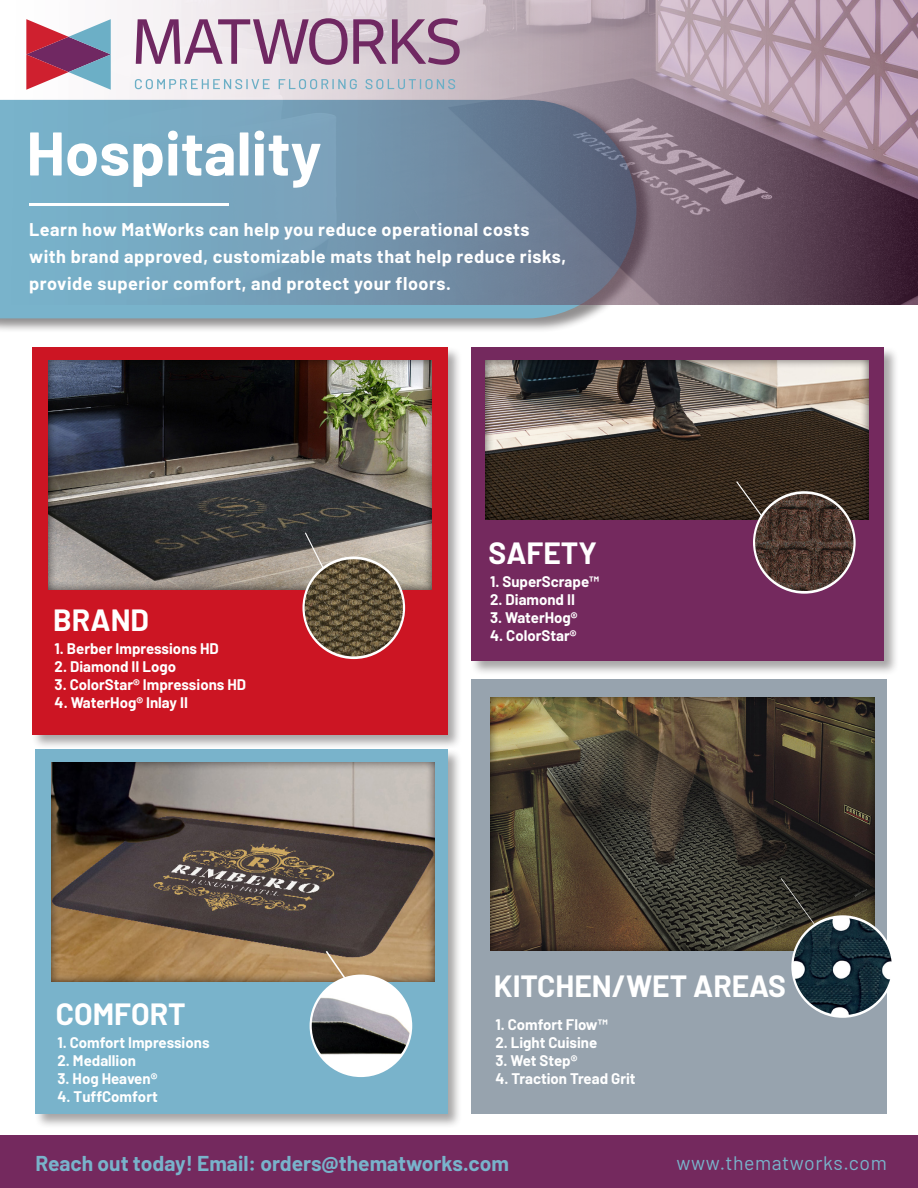
<style>
.page{position:relative;width:918px;height:1188px;background:#fff}
.page>*{position:absolute;margin:0;border:0;box-sizing:border-box;transform-origin:0 0}
.t1{font:700 61.5px "Barlow";color:#fff}
.t2{font:700 30px "Barlow";color:#fff}
.t3{font:700 21px "Barlow";color:#79b3cb}
.t4{font:19.5px "Barlow";letter-spacing:.03em;color:#79b3cb}
.t5{font:700 18px/27px "Barlow";letter-spacing:.03em;color:#fff}
.t6{font:700 15px "Barlow";color:#fff}
</style>
<div class="page">
<div style="left:0;top:98px;width:655px;height:235px;background:#231f20;opacity:.5"></div>
<svg style="left:0;top:100px;width:636px;height:218px;background:#83b6cc"></svg>
<svg style="left:1px;top:0;width:917px;height:305px;background:#8a92a5"></svg>
<div style="left:0;top:1136px;width:918px;height:52px;background:#74295e"></div>
<hr style="left:30px;top:203px;width:199px;height:2px;background:#fff">
<div style="left:472px;top:680px;width:415px;height:434px;background:#97a3ae"></div>
<div style="left:489px;top:697px;width:386px;height:257px;background:#231f20;opacity:.75"></div>
<svg style="left:781px;top:878px;width:45px;height:61px;background:#302f28"></svg>
<div style="left:470px;top:346px;width:429px;height:330px;background:#231f20;opacity:.4"></div>
<div style="left:472px;top:347px;width:412px;height:314px;background:#74295e"></div>
<div style="left:484px;top:360px;width:385px;height:162px;background:#231f20;opacity:.75"></div>
<svg style="left:736px;top:481px;width:34px;height:41px"></svg>
<div style="left:34px;top:748px;width:429px;height:381px;background:#231f20;opacity:.4"></div>
<div style="left:35px;top:749px;width:413px;height:365px;background:#79b3cb"></div>
<div style="left:50px;top:762px;width:385px;height:220px;background:#231f20;opacity:.75"></div>
<svg style="left:326px;top:951px;width:25px;height:26px"></svg>
<div style="left:31px;top:346px;width:432px;height:404px;background:#231f20;opacity:.4"></div>
<div style="left:33px;top:347px;width:415px;height:388px;background:#cc1523"></div>
<div style="left:47px;top:359px;width:385px;height:231px;background:#231f20;opacity:.75"></div>
<svg style="left:305px;top:532px;width:27px;height:27px"></svg>
<svg style="left:136px;top:18px;width:324px;height:47px;background:#ba9cb4"></svg>
<svg style="left:26px;top:19px;width:85px;height:71px"></svg>
<svg style="left:135px;top:79px;width:135px;height:10px"></svg>
<svg style="left:279px;top:79px;width:78px;height:10px"></svg>
<svg style="left:366px;top:79px;width:89px;height:10px"></svg>
<svg style="left:302px;top:557px;width:103px;height:102px"></svg>
<img style="left:305px;top:559px;width:98px;height:97px">
<svg style="left:753px;top:491px;width:103px;height:103px"></svg>
<img style="left:755px;top:494px;width:98px;height:97px">
<svg style="left:791px;top:915px;width:103px;height:103px"></svg>
<img style="left:794px;top:918px;width:98px;height:97px">
<img style="left:312px;top:977px;width:98px;height:97px">
<p class="t1" style="left:26px;top:108px;width:297px">Hospitality</p>
<p class="t5" style="left:29px;top:214px;width:539px">Learn how MatWorks can help you reduce operational costs with brand approved, customizable mats that help reduce risks, provide superior comfort, and protect your floors.</p>
<p class="t2" style="left:53px;top:598px;width:97px">BRAND</p>
<p class="t6" style="left:55px;top:638px;width:166px">1. Berber Impressions HD</p>
<p class="t6" style="left:55px;top:656px;width:123px">2. Diamond II Logo</p>
<p class="t6" style="left:55px;top:674px;width:193px">3. ColorStar® Impressions HD</p>
<p class="t6" style="left:55px;top:692px;width:135px">4. WaterHog® Inlay II</p>
<p class="t2" style="left:56px;top:992px;width:131px">COMFORT</p>
<p class="t6" style="left:57px;top:1031px;width:154px">1. Comfort Impressions</p>
<p class="t6" style="left:57px;top:1049px;width:80px">2. Medallion</p>
<p class="t6" style="left:57px;top:1067px;width:101px">3. Hog Heaven®</p>
<p class="t6" style="left:57px;top:1085px;width:102px">4. TuffComfort</p>
<p class="t2" style="left:489px;top:531px;width:110px">SAFETY</p>
<p class="t6" style="left:490px;top:570px;width:111px">1. SuperScrape™</p>
<p class="t6" style="left:490px;top:588px;width:86px">2. Diamond II</p>
<p class="t6" style="left:490px;top:606px;width:89px">3. WaterHog®</p>
<p class="t6" style="left:490px;top:624px;width:88px">4. ColorStar®</p>
<p class="t2" style="left:494px;top:964px;width:294px">KITCHEN/WET AREAS</p>
<p class="t6" style="left:495px;top:1014px;width:114px">1. Comfort Flow™</p>
<p class="t6" style="left:495px;top:1032px;width:103px">2. Light Cuisine</p>
<p class="t6" style="left:495px;top:1050px;width:83px">3. Wet Step®</p>
<p class="t6" style="left:495px;top:1068px;width:142px">4. Traction Tread Grit</p>
<p class="t3" style="left:35px;top:1148px;width:475px">Reach out today! Email: orders@thematworks.com</p>
<p class="t4" style="left:677px;top:1149px;width:212px">www.thematworks.com</p>
</div>
